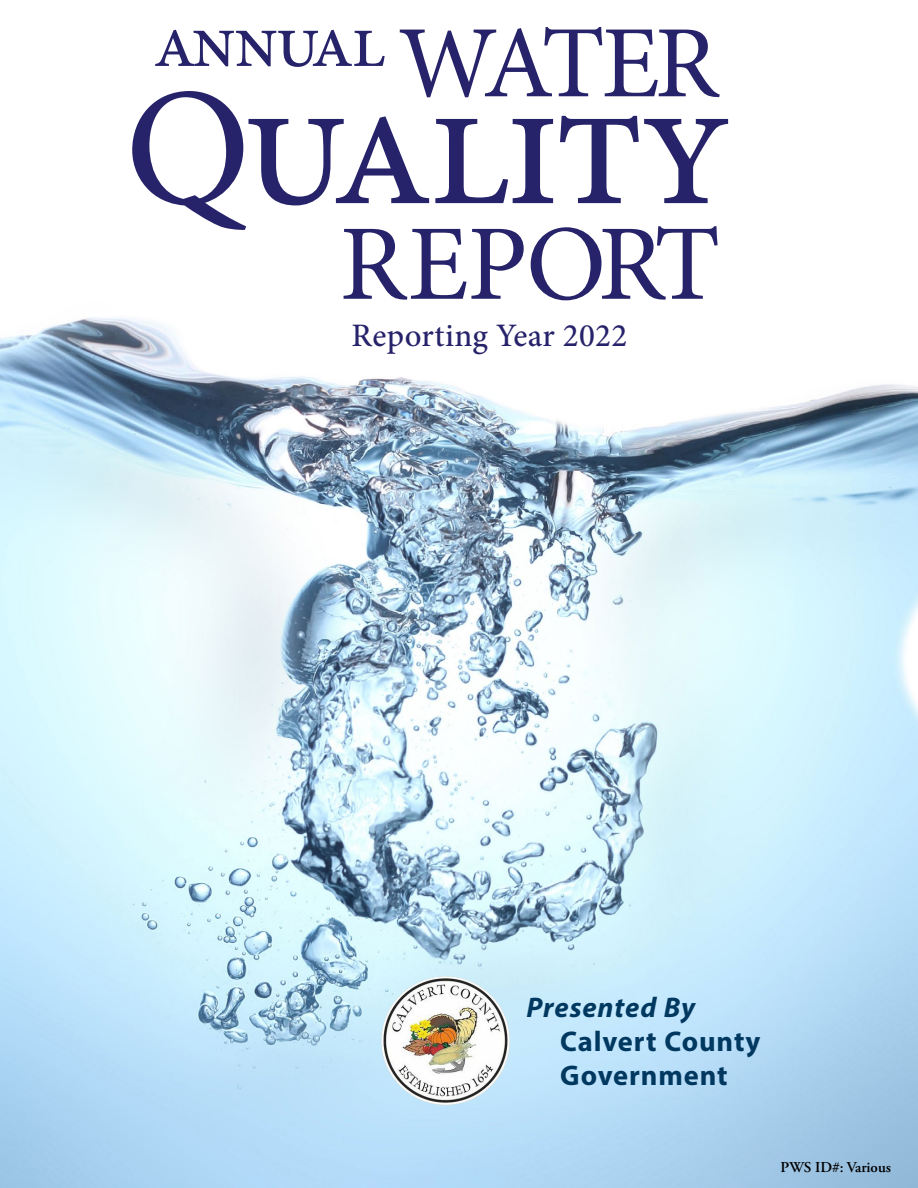
<style>
.page{position:relative;width:918px;height:1188px;background:#fff}
.page>*{position:absolute;margin:0;border:0;box-sizing:border-box;transform-origin:0 0}
.t1{font:500 32.85px "Minion Pro";letter-spacing:.01em;color:#27236a}
.Utility_Name{font:700 28.5px/34.2px "Myriad Pro";letter-spacing:.03em;color:#003860}
.Presented_By{font:italic 700 28.5px "Myriad Pro";letter-spacing:.03em;color:#003860}
.PWS_ID{font:600 15px "Adobe Garamond Pro";color:#000}
</style>
<div class="page">
<img style="left:0;top:29px;width:918px;height:1159px">
<svg style="left:344px;top:230px;width:374px;height:70px"></svg>
<svg style="left:132px;top:91px;width:596px;height:139px"></svg>
<svg style="left:400px;top:27px;width:320px;height:70px"></svg>
<svg style="left:155px;top:30px;width:230px;height:37px"></svg>
<img style="left:381px;top:976px;width:129px;height:129px;border-radius:64px">
<p class="t1" style="left:351px;top:313px;width:277px">Reporting Year 2022</p>
<p class="Presented_By" style="left:526px;top:989px;width:170px">Presented By</p>
<p class="Utility_Name" style="left:560px;top:1023px;width:202px">Calvert County<br>Government</p>
<p class="PWS_ID" style="left:781px;top:1158px;width:112px">PWS ID#: Various</p>
</div>
